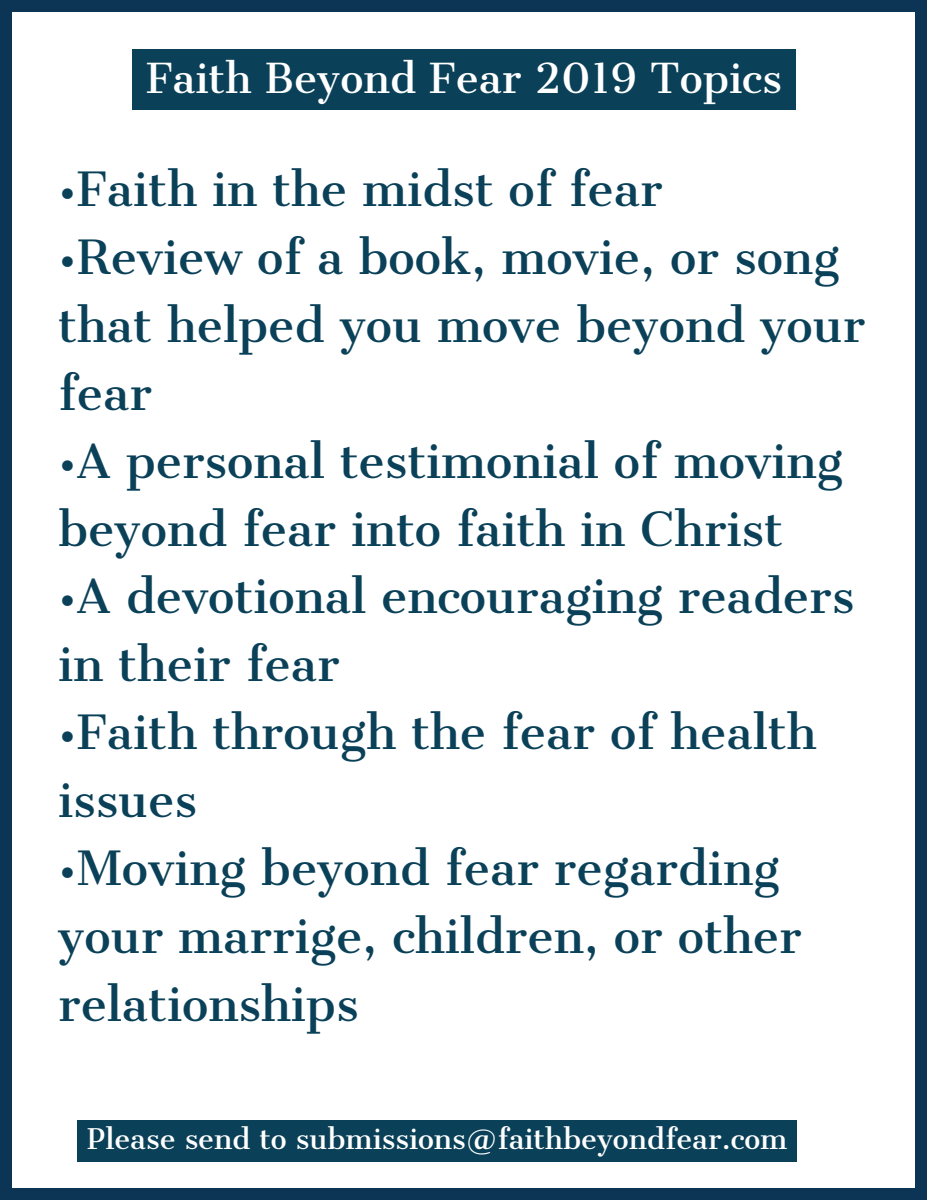
<style>
.page{position:relative;width:927px;height:1200px;background:#0c3454}
.page>*{position:absolute;margin:0;border:0;box-sizing:border-box;transform-origin:0 0}
.t1{font:45.1px/67.9px "Cantata One";color:#0a4159}
.t2{font:39.5px "Cantata One";color:#fff}
.t3{font:27.2px "Cantata One";color:#fff}
</style>
<div class="page">
<div style="left:12px;top:12px;width:903px;height:1176px;background:#fff"></div>
<div style="left:132px;top:50px;width:664px;height:60px;background:#0a4159"></div>
<div style="left:78px;top:1120px;width:719px;height:42px;background:#0a4159"></div>
<p class="t2" style="left:146px;top:53px;width:637px">Faith Beyond Fear 2019 Topics</p>
<p class="t1" style="left:58px;top:156px;width:606px">•Faith in the midst of fear</p>
<p class="t1" style="left:58px;top:224px;width:809px">•Review of a book, movie, or song that helped you move beyond your fear</p>
<p class="t1" style="left:58px;top:427px;width:786px">•A personal testimonial of moving beyond fear into faith in Christ</p>
<p class="t1" style="left:58px;top:563px;width:798px">•A devotional encouraging readers in their fear</p>
<p class="t1" style="left:58px;top:699px;width:760px">•Faith through the fear of health issues</p>
<p class="t1" style="left:58px;top:835px;width:745px">•Moving beyond fear regarding your marrige, children, or other relationships</p>
<p class="t3" style="left:87px;top:1122px;width:702px">Please send to submissions@faithbeyondfear.com</p>
</div>
